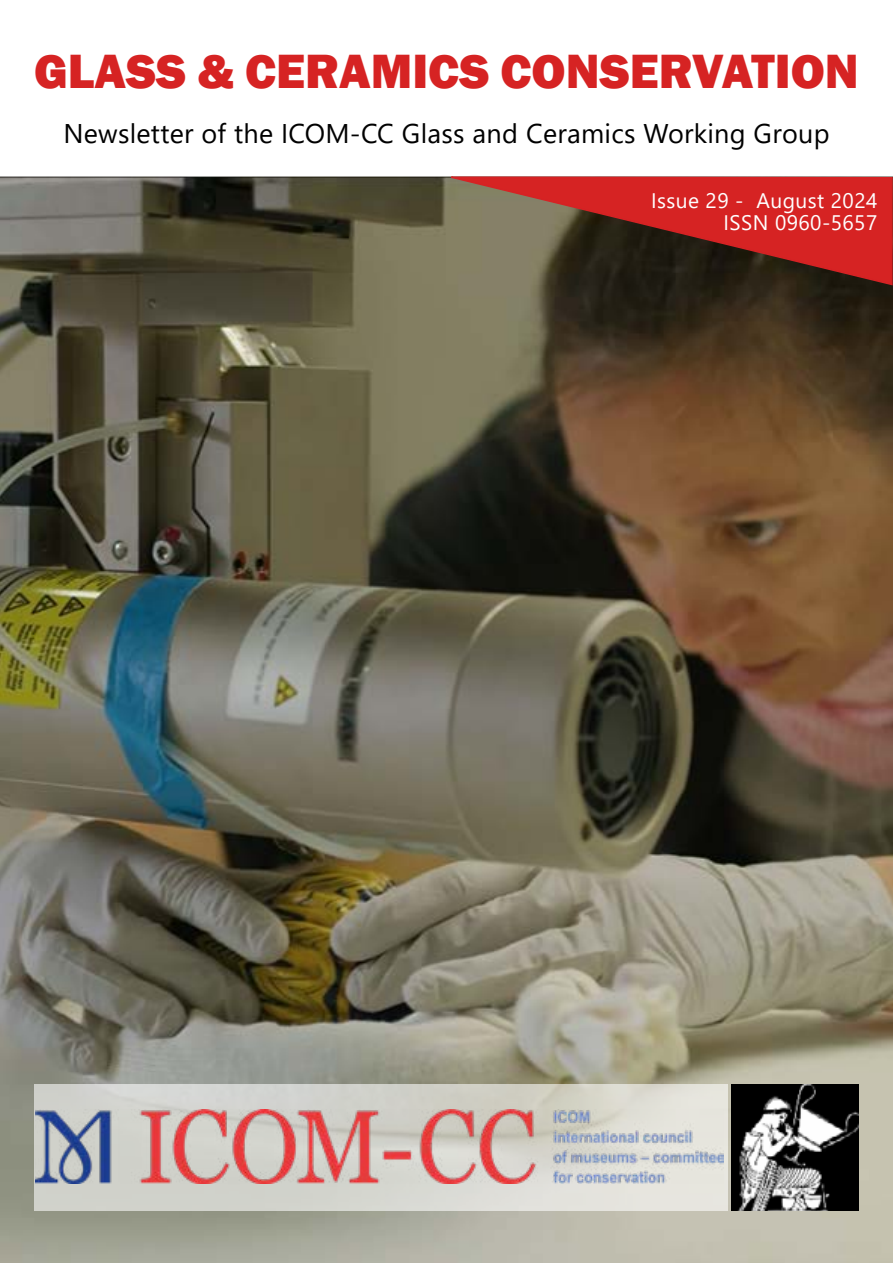
<style>
.page{position:relative;width:893px;height:1263px;background:#fff}
.page>*{position:absolute;margin:0;border:0;box-sizing:border-box;transform-origin:0 0}
.t1{font:800 49.5px "Franklin Gothic";color:#d62323}
.t2{font:27px "Segoe UI";letter-spacing:.01em;color:#000}
.t3{font:21px/22.2px "Segoe UI";letter-spacing:.02em;color:#fff;text-align:right}
</style>
<div class="page">
<img style="left:0;top:177px;width:893px;height:1086px">
<svg style="left:439px;top:176px;width:454px;height:110px;background:#91372e"></svg>
<svg style="left:34px;top:1084px;width:693px;height:126px;background:#d6d6cf"></svg>
<img style="left:731px;top:1084px;width:128px;height:126px">
<img style="left:35px;top:1110px;width:689px;height:73px">
<h1 class="t1" style="left:34px;top:39px;width:826px">GLASS &amp; CERAMICS CONSERVATION</h1>
<p class="t2" style="left:63px;top:108px;width:768px">Newsletter of the ICOM-CC Glass and Ceramics Working Group</p>
<p class="t3" style="left:651px;top:187px;width:228px">Issue 29 - August 2024<br>ISSN 0960-5657</p>
</div>
